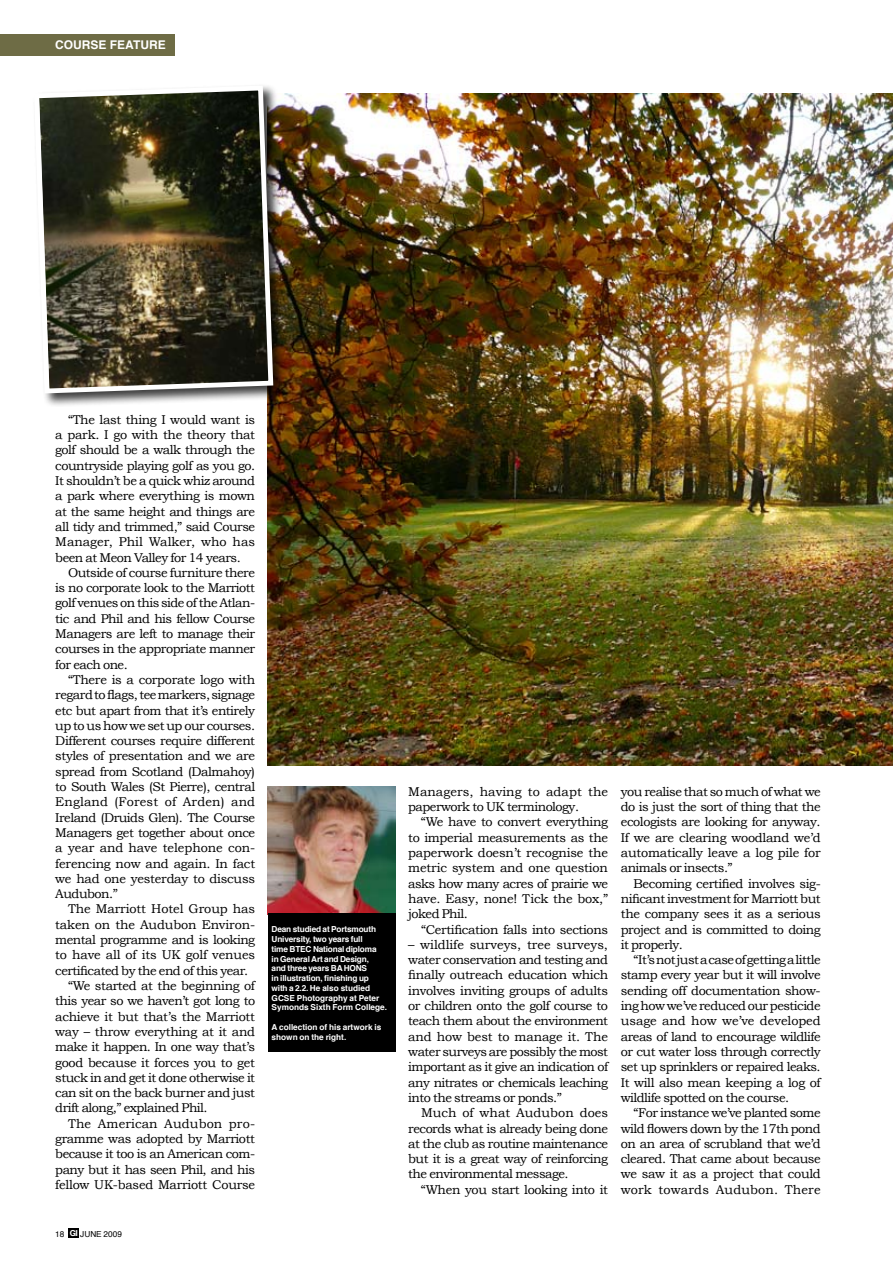
<style>
.page{position:relative;width:893px;height:1263px;background:#fff}
.page>*{position:absolute;margin:0;border:0;box-sizing:border-box;transform-origin:0 0}
.t1{font:12.75px/15.3px "Bookman Old Style";letter-spacing:-.04em;color:#000;text-align:justify}
.t2{font:12.75px "Bookman Old Style";letter-spacing:-.02em;color:#000}
.t3{font:12.75px "Bookman Old Style";letter-spacing:-.01em;color:#000}
.t4{font:12.75px/15.3px "Bookman Old Style";letter-spacing:-.015em;color:#000}
.t5{font:12.75px "Bookman Old Style";letter-spacing:.01em;color:#000}
.t6{font:700 12px "Helvetica";color:#fff}
.t7{font:700 8.25px/9.8px "Helvetica";letter-spacing:-.02em;color:#fff}
.t8{font:700 8.25px/9.8px "Helvetica";color:#fff}
.t9{font:8.25px "Helvetica";color:#000}
.s1{font-family:"Helvetica Neue";font-weight:700;color:#fff}
</style>
<div class="page">
<div style="left:68px;top:1228px;width:10px;height:9px;background:#000"></div>
<div style="left:0;top:34px;width:174px;height:21px;background:#6e6c45"></div>
<img style="left:268px;top:94px;width:625px;height:671px">
<img style="left:268px;top:787px;width:127px;height:126px">
<div style="left:268px;top:913px;width:127px;height:138px;background:#000"></div>
<div style="left:32px;top:83px;width:255px;height:324px;background:#000;opacity:.75"></div>
<img style="left:32px;top:83px;width:244px;height:313px">
<p class="t6" style="left:55px;top:35px;width:18px">Course</p>
<p class="t6" style="left:110px;top:35px;width:17px">Feature</p>
<p class="t1" style="left:55px;top:412px;width:201px;text-indent:13px">“The last thing I would want is a park. I go with the theory that golf should be a walk through the countryside playing golf as you go.<br>It shouldn’t be a quick whiz around a park where everything is mown at the same height and things are all tidy and trimmed,” said Course Manager, Phil Walker, who has been at Meon Valley for 14 years.</p>
<p class="t1" style="left:55px;top:565px;width:201px;text-indent:13px">Outside of course furniture there is no corporate look to the Marriott golf venues on this side of the Atlan&shy;tic and Phil and his fellow Course Managers are left to manage their courses in the appropriate manner for each one.</p>
<p class="t1" style="left:55px;top:672px;width:201px;text-indent:13px">“There is a corporate logo with regard to flags, tee markers, signage etc but apart from that it’s entirely up to us how we set up our courses.<br>Different courses require different styles of presentation and we are spread from Scotland (Dalmahoy) to South Wales (St Pierre), central England (Forest of Arden) and Ireland (Druids Glen). The Course Managers get together about once a year and have telephone con&shy;ferencing now and again. In fact we had one yesterday to discuss Audubon.”</p>
<p class="t3" style="left:68px;top:902px;width:189px">The Marriott Hotel Group has</p>
<p class="t3" style="left:55px;top:917px;width:201px">taken on the Audubon Environ-</p>
<p class="t1" style="left:55px;top:932px;width:201px">mental programme and is looking</p>
<p class="t3" style="left:55px;top:948px;width:201px">to have all of its UK golf venues</p>
<p class="t1" style="left:55px;top:963px;width:194px">certificated by the end of this year.</p>
<p class="t1" style="left:68px;top:978px;width:189px">“We started at the beginning of</p>
<p class="t1" style="left:55px;top:993px;width:201px">this year so we haven’t got long to</p>
<p class="t2" style="left:55px;top:1009px;width:201px">achieve it but that’s the Marriott</p>
<p class="t2" style="left:55px;top:1024px;width:201px">way – throw everything at it and</p>
<p class="t1" style="left:55px;top:1039px;width:201px">make it happen. In one way that’s</p>
<p class="t1" style="left:55px;top:1054px;width:201px">good because it forces you to get</p>
<p class="t1" style="left:55px;top:1070px;width:201px">stuck in and get it done otherwise it</p>
<p class="t1" style="left:55px;top:1085px;width:201px">can sit on the back burner and just</p>
<p class="t1" style="left:55px;top:1100px;width:154px">drift along,” explained Phil.</p>
<p class="t5" style="left:68px;top:1116px;width:189px">The American Audubon pro-</p>
<p class="t1" style="left:55px;top:1131px;width:201px">gramme was adopted by Marriott</p>
<p class="t1" style="left:55px;top:1146px;width:201px">because it too is an American com-</p>
<p class="t1" style="left:55px;top:1161px;width:201px">pany but it has seen Phil, and his</p>
<p class="t2" style="left:55px;top:1177px;width:201px">fellow UK-based Marriott Course</p>
<p class="t7" style="left:272px;top:925px;width:117px">Dean studied at Portsmouth<br>University, two years full<br>time BTEC National diploma<br>in General Art and Design,<br>and three years BA HONS<br>in illustration, finishing up<br>with a 2.2. He also studied<br>GCSE Photography at Peter<br>Symonds Sixth Form College.</p>
<p class="t8" style="left:272px;top:1022px;width:111px">A collection of his artwork is shown on the right.</p>
<p class="t9" style="left:55px;top:1227px;width:68px">18 <span class="s1">GI</span> JUNE 2009</p>
<p class="t4" style="left:408px;top:784px;width:201px">Managers, having to adapt the paperwork to UK terminology.</p>
<p class="t1" style="left:408px;top:814px;width:201px;text-indent:13px">“We have to convert everything to imperial measurements as the paperwork doesn’t recognise the metric system and one question asks how many acres of prairie we have. Easy, none! Tick the box,” joked Phil.</p>
<p class="t1" style="left:421px;top:921px;width:189px">“Certification falls into sections</p>
<p class="t1" style="left:408px;top:937px;width:201px">– wildlife surveys, tree surveys, water conservation and testing and finally outreach education which involves inviting groups of adults or children onto the golf course to teach them about the environment and how best to manage it. The water surveys are possibly the most important as it give an indication of any nitrates or chemicals leaching into the streams or ponds.”</p>
<p class="t1" style="left:408px;top:1105px;width:201px;text-indent:13px">Much of what Audubon does records what is already being done at the club as routine maintenance but it is a great way of reinforcing the environmental message.</p>
<p class="t1" style="left:421px;top:1182px;width:189px">“When you start looking into it</p>
<p class="t1" style="left:621px;top:784px;width:201px">you realise that so much of what we do is just the sort of thing that the ecologists are looking for anyway.<br>If we are clearing woodland we’d automatically leave a log pile for animals or insects.”</p>
<p class="t1" style="left:621px;top:876px;width:201px;text-indent:13px">Becoming certified involves sig&shy;nificant investment for Marriott but the company sees it as a serious project and is committed to doing it properly.</p>
<p class="t1" style="left:621px;top:952px;width:201px;text-indent:13px">“It’s not just a case of getting a little stamp every year but it will involve sending off documentation show&shy;ing how we’ve reduced our pesticide usage and how we’ve developed areas of land to encourage wildlife or cut water loss through correctly set up sprinklers or repaired leaks.<br>It will also mean keeping a log of wildlife spotted on the course.</p>
<p class="t1" style="left:621px;top:1105px;width:201px;text-indent:13px">“For instance we’ve planted some wild flowers down by the 17th pond on an area of scrubland that we’d cleared. That came about because we saw it as a project that could work towards Audubon. There</p>
</div>
